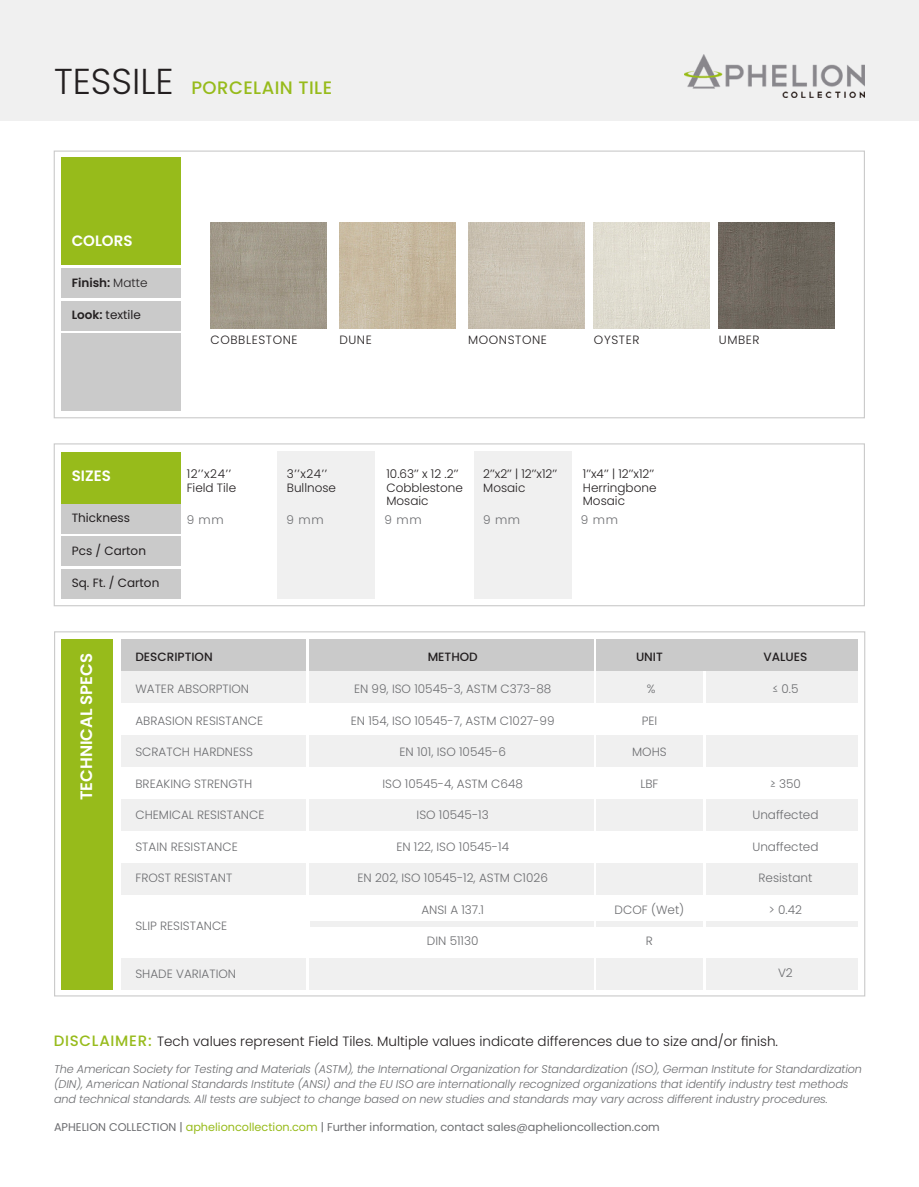
<style>
.page{position:relative;width:919px;height:1187px;background:#fff}
.page>*{position:absolute;margin:0;border:0;box-sizing:border-box;transform-origin:0 0}
.t1{font:300 36px "Poppins";color:#231f20}
.t2{font:500 18px "Poppins";letter-spacing:.025em;color:#97bb1b}
.t3{font:600 16.5px "Poppins";color:#fff}
.t4{font:600 15px "Poppins";color:#fff}
.t5{font:300 13.5px "Poppins";color:#231f20}
.t6{font:300 12px "Poppins";color:#6c6d70}
.t7{font:300 12px/13.5px "Poppins";color:#231f20}
.t8{font:12px "Poppins";color:#231f20}
.t9{font:500 12px "Poppins";color:#231f20}
.t10{font:300 12px "Poppins";letter-spacing:.05em;color:#231f20}
.t11{font:600 12px "Poppins";color:#231f20}
.t12{font:italic 300 11.25px/15px "Poppins";letter-spacing:-.01em;color:#6c6d70}
.t13{font:11.25px "Poppins";color:#6c6d70}
.s1{font-weight:300}
.s2{font-weight:600}
.s3{font-weight:500;font-size:15px;color:#97bb1b}
.s4{color:#97bb1b}
</style>
<div class="page">
<div style="left:54px;top:443px;width:810px;height:163px;border:1px solid #cacaca"></div>
<img style="left:339px;top:222px;width:116px;height:106px">
<div style="left:594px;top:222px;width:115px;height:106px;background:#e0ddd1"></div>
<img style="left:718px;top:222px;width:116px;height:106px">
<img style="left:468px;top:222px;width:116px;height:106px">
<img style="left:210px;top:222px;width:116px;height:106px">
<div style="left:121px;top:671px;width:185px;height:32px;background:#f0f0f0"></div>
<div style="left:62px;top:639px;width:51px;height:350px;background:#97bb1b"></div>
<div style="left:309px;top:671px;width:284px;height:32px;background:#f0f0f0"></div>
<div style="left:705px;top:671px;width:152px;height:32px;background:#f0f0f0"></div>
<div style="left:596px;top:671px;width:106px;height:32px;background:#f0f0f0"></div>
<div style="left:121px;top:862px;width:185px;height:32px;background:#f0f0f0"></div>
<div style="left:309px;top:862px;width:284px;height:32px;background:#f0f0f0"></div>
<div style="left:705px;top:862px;width:152px;height:32px;background:#f0f0f0"></div>
<div style="left:596px;top:862px;width:106px;height:32px;background:#f0f0f0"></div>
<div style="left:121px;top:735px;width:185px;height:32px;background:#f0f0f0"></div>
<div style="left:309px;top:735px;width:284px;height:32px;background:#f0f0f0"></div>
<div style="left:705px;top:735px;width:152px;height:32px;background:#f0f0f0"></div>
<div style="left:596px;top:735px;width:106px;height:32px;background:#f0f0f0"></div>
<div style="left:121px;top:957px;width:185px;height:32px;background:#f0f0f0"></div>
<div style="left:309px;top:957px;width:284px;height:32px;background:#f0f0f0"></div>
<div style="left:705px;top:957px;width:152px;height:32px;background:#f0f0f0"></div>
<div style="left:596px;top:957px;width:106px;height:32px;background:#f0f0f0"></div>
<div style="left:121px;top:798px;width:185px;height:32px;background:#f0f0f0"></div>
<div style="left:309px;top:798px;width:284px;height:32px;background:#f0f0f0"></div>
<div style="left:705px;top:798px;width:152px;height:32px;background:#f0f0f0"></div>
<div style="left:596px;top:798px;width:106px;height:32px;background:#f0f0f0"></div>
<div style="left:121px;top:639px;width:185px;height:32px;background:#cacaca"></div>
<div style="left:309px;top:639px;width:284px;height:32px;background:#cacaca"></div>
<div style="left:700px;top:639px;width:157px;height:32px;background:#cacaca"></div>
<div style="left:596px;top:639px;width:106px;height:32px;background:#cacaca"></div>
<div style="left:309px;top:921px;width:284px;height:5px;background:#f0f0f0"></div>
<div style="left:596px;top:921px;width:106px;height:5px;background:#f0f0f0"></div>
<div style="left:705px;top:921px;width:152px;height:5px;background:#f0f0f0"></div>
<div style="left:0;top:0;width:918px;height:120px;background:#f0f0f0"></div>
<img style="left:684px;top:54px;width:180px;height:44px">
<div style="left:61px;top:157px;width:120px;height:107px;background:#97bb1b"></div>
<div style="left:61px;top:268px;width:120px;height:30px;background:#cacaca"></div>
<div style="left:61px;top:301px;width:120px;height:29px;background:#cacaca"></div>
<div style="left:61px;top:333px;width:120px;height:30px;background:#cacaca"></div>
<div style="left:61px;top:354px;width:120px;height:56px;background:#cacaca"></div>
<div style="left:277px;top:452px;width:98px;height:147px;background:#f0f0f0"></div>
<div style="left:473px;top:452px;width:98px;height:147px;background:#f0f0f0"></div>
<div style="left:61px;top:452px;width:120px;height:76px;background:#97bb1b"></div>
<div style="left:61px;top:504px;width:120px;height:29px;background:#cacaca"></div>
<div style="left:61px;top:536px;width:120px;height:30px;background:#cacaca"></div>
<div style="left:61px;top:569px;width:120px;height:30px;background:#cacaca"></div>
<p class="t1" style="left:54px;top:60px;width:121px">TESSILE</p>
<p class="t2" style="left:191px;top:78px;width:142px">PORCELAIN TILE</p>
<p class="t4" style="left:72px;top:232px;width:62px">COLORS</p>
<p class="t11" style="left:72px;top:275px;width:77px">Finish: <span class="s1">Matte</span></p>
<p class="t8" style="left:72px;top:308px;width:71px"><span class="s2">Look:</span> textile</p>
<p class="t10" style="left:210px;top:333px;width:88px">COBBLESTONE</p>
<p class="t7" style="left:339px;top:333px;width:34px">DUNE</p>
<p class="t10" style="left:468px;top:333px;width:80px">MOONSTONE</p>
<p class="t7" style="left:594px;top:333px;width:47px">OYSTER</p>
<p class="t7" style="left:718px;top:333px;width:42px">UMBER</p>
<p class="t4" style="left:72px;top:467px;width:41px">SIZES</p>
<p class="t7" style="left:187px;top:467px;width:46px">12’’x24’’</p>
<p class="t7" style="left:187px;top:480px;width:51px">Field Tile</p>
<p class="t8" style="left:72px;top:511px;width:60px">Thickness</p>
<p class="t6" style="left:187px;top:513px;width:39px">9 mm</p>
<p class="t8" style="left:72px;top:543px;width:76px">Pcs / Carton</p>
<p class="t8" style="left:72px;top:576px;width:89px">Sq. Ft. / Carton</p>
<p class="t7" style="left:287px;top:467px;width:42px">3’’x24’’</p>
<p class="t7" style="left:287px;top:480px;width:51px">Bullnose</p>
<p class="t7" style="left:386px;top:467px;width:73px">10.63’’ x 12 .2’’</p>
<p class="t7" style="left:386px;top:480px;width:78px">Cobblestone<br>Mosaic</p>
<p class="t7" style="left:483px;top:467px;width:75px">2’’x2’’ | 12’’x12’’</p>
<p class="t7" style="left:483px;top:480px;width:44px">Mosaic</p>
<p class="t7" style="left:583px;top:467px;width:73px">1’’x4’’ | 12’’x12’’</p>
<p class="t7" style="left:583px;top:480px;width:75px">Herringbone<br>Mosaic</p>
<p class="t6" style="left:286px;top:513px;width:39px">9 mm</p>
<p class="t6" style="left:384px;top:513px;width:39px">9 mm</p>
<p class="t6" style="left:483px;top:513px;width:39px">9 mm</p>
<p class="t6" style="left:581px;top:513px;width:39px">9 mm</p>
<p class="t3" style="left:77px;top:800px;width:149px;rotate:-90deg">TECHNICAL SPECS</p>
<p class="t9" style="left:135px;top:650px;width:79px">DESCRIPTION</p>
<p class="t6" style="left:135px;top:681px;width:115px">WATER ABSORPTION</p>
<p class="t6" style="left:135px;top:713px;width:129px">ABRASION RESISTANCE</p>
<p class="t6" style="left:135px;top:744px;width:119px">SCRATCH HARDNESS</p>
<p class="t6" style="left:135px;top:776px;width:118px">BREAKING STRENGTH</p>
<p class="t6" style="left:135px;top:807px;width:130px">CHEMICAL RESISTANCE</p>
<p class="t6" style="left:135px;top:839px;width:104px">STAIN RESISTANCE</p>
<p class="t6" style="left:135px;top:870px;width:98px">FROST RESISTANT</p>
<p class="t6" style="left:135px;top:918px;width:93px">SLIP RESISTANCE</p>
<p class="t6" style="left:135px;top:966px;width:102px">SHADE VARIATION</p>
<p class="t9" style="left:427px;top:650px;width:52px">METHOD</p>
<p class="t6" style="left:354px;top:681px;width:199px">EN 99, ISO 10545-3, ASTM C373-88</p>
<p class="t6" style="left:351px;top:713px;width:205px">EN 154, ISO 10545-7, ASTM C1027-99</p>
<p class="t6" style="left:399px;top:744px;width:108px">EN 101, ISO 10545-6</p>
<p class="t6" style="left:382px;top:776px;width:142px">ISO 10545-4, ASTM C648</p>
<p class="t6" style="left:416px;top:807px;width:74px">ISO 10545-13</p>
<p class="t6" style="left:396px;top:839px;width:114px">EN 122, ISO 10545-14</p>
<p class="t6" style="left:357px;top:870px;width:192px">EN 202, ISO 10545-12, ASTM C1026</p>
<p class="t6" style="left:421px;top:902px;width:64px">ANSI A 137.1</p>
<p class="t6" style="left:427px;top:933px;width:53px">DIN 51130</p>
<p class="t9" style="left:636px;top:650px;width:28px">UNIT</p>
<p class="t6" style="left:646px;top:681px;width:10px">%</p>
<p class="t6" style="left:641px;top:713px;width:17px">PEI</p>
<p class="t6" style="left:632px;top:744px;width:36px">MOHS</p>
<p class="t6" style="left:640px;top:776px;width:20px">LBF</p>
<p class="t6" style="left:614px;top:902px;width:71px">DCOF (Wet)</p>
<p class="t6" style="left:646px;top:933px;width:9px">R</p>
<p class="t9" style="left:763px;top:650px;width:45px">VALUES</p>
<p class="t6" style="left:772px;top:681px;width:27px">≤ 0.5</p>
<p class="t6" style="left:770px;top:776px;width:32px">≥ 350</p>
<p class="t6" style="left:752px;top:807px;width:68px">Unaffected</p>
<p class="t6" style="left:752px;top:839px;width:68px">Unaffected</p>
<p class="t6" style="left:758px;top:870px;width:55px">Resistant</p>
<p class="t6" style="left:768px;top:902px;width:34px">&gt; 0.42</p>
<p class="t6" style="left:778px;top:965px;width:16px">V2</p>
<p class="t5" style="left:54px;top:1033px;width:725px"><span class="s3">DISCLAIMER:</span> Tech values represent Field Tiles. Multiple values indicate differences due to size and/or finish.</p>
<p class="t12" style="left:54px;top:1061px;width:809px">The American Society for Testing and Materials (ASTM), the International Organization for Standardization (ISO), German Institute for Standardization (DIN), American National Standards Institute (ANSI) and the EU ISO are internationally recognized organizations that identify industry test methods and technical standards. All tests are subject to change based on new studies and standards may vary across different industry procedures.</p>
<p class="t13" style="left:54px;top:1120px;width:607px">APHELION COLLECTION | <span class="s4">aphelioncollection.com</span> | Further information, contact sales@aphelioncollection.com</p>
</div>
